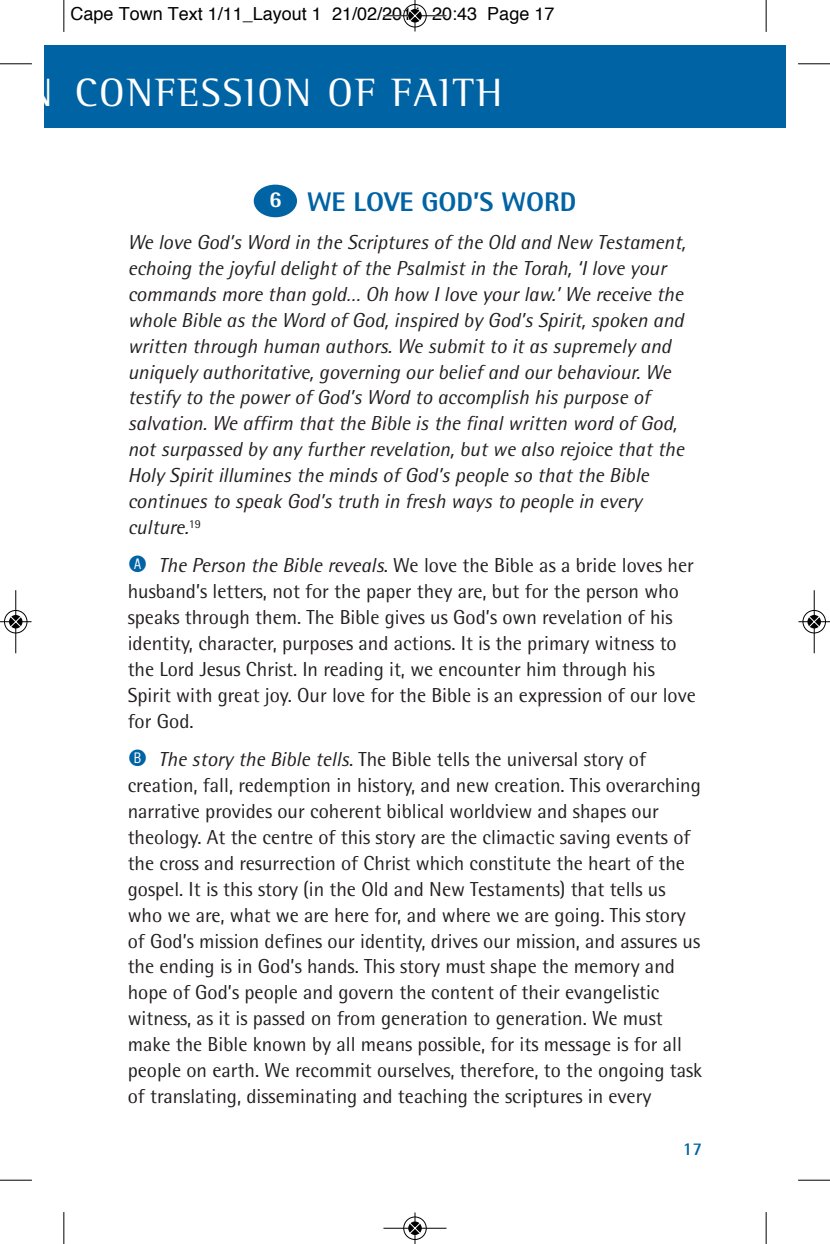
<style>
.page{position:relative;width:830px;height:1244px;background:#fff}
.page>*{position:absolute;margin:0;border:0;box-sizing:border-box;transform-origin:0 0}
.t1{font:40.5px "Rotis Semi Serif";letter-spacing:.05em;color:#fff}
.t2{font:800 27px "Rotis Semi Sans";color:#0063a4}
.t3{font:800 22.72px "Rotis Semi Sans";color:#fff}
.t4{font:20.25px/25.9px "Rotis Semi Sans";color:#231f20}
.t5{font:italic 20.25px/25.9px "Rotis Semi Sans";color:#231f20}
.t6{font:18px "Helvetica";color:#000}
.t7{font:700 18px "Rotis Semi Sans";color:#0063a4}
.s1{font-family:"Circle Frame Neg";font-size:22.5px;color:#0063a4}
.s2{font-style:italic}
</style>
<div class="page">
<div style="left:45px;top:45px;width:19px;height:83px;background:#0063a4"></div>
<div style="left:64px;top:45px;width:720px;height:83px;background:#0063a4"></div>
<div style="left:253px;top:185px;width:44px;height:32px;background:#0063a4;border-radius:50%"></div>
<hr style="left:63px;top:0;width:1px;height:32px;background:#000">
<hr style="left:0;top:63px;width:32px;height:1px;background:#000">
<hr style="left:765px;top:0;width:1px;height:32px;background:#000">
<hr style="left:797px;top:63px;width:32px;height:1px;background:#000">
<hr style="left:63px;top:1212px;width:1px;height:32px;background:#000">
<hr style="left:0;top:1180px;width:32px;height:1px;background:#000">
<hr style="left:765px;top:1212px;width:1px;height:32px;background:#000">
<hr style="left:797px;top:1180px;width:32px;height:1px;background:#000">
<div style="left:403px;top:4px;width:24px;height:24px;border:1px solid #fff;border-radius:50%"></div>
<hr style="left:383px;top:15px;width:63px;height:1px;background:#000">
<hr style="left:414px;top:0;width:1px;height:32px;background:#000">
<div style="left:403px;top:4px;width:23px;height:23px;border:1px solid #000;border-radius:50%"></div>
<svg style="left:408px;top:9px;width:13px;height:14px"></svg>
<svg style="left:409px;top:10px;width:11px;height:11px"></svg>
<div style="left:403px;top:1216px;width:24px;height:24px;border:1px solid #fff;border-radius:50%"></div>
<hr style="left:383px;top:1228px;width:63px;height:1px;background:#000">
<hr style="left:414px;top:1212px;width:1px;height:32px;background:#000">
<div style="left:403px;top:1216px;width:23px;height:23px;border:1px solid #000;border-radius:50%"></div>
<svg style="left:408px;top:1221px;width:13px;height:14px"></svg>
<svg style="left:409px;top:1222px;width:11px;height:12px"></svg>
<div style="left:4px;top:610px;width:24px;height:24px;border:1px solid #fff;border-radius:50%"></div>
<svg style="left:9px;top:614px;width:14px;height:15px"></svg>
<hr style="left:15px;top:590px;width:1px;height:63px;background:#000">
<hr style="left:0;top:621px;width:32px;height:1px;background:#000">
<div style="left:4px;top:610px;width:23px;height:23px;border:1px solid #000;border-radius:50%"></div>
<svg style="left:9px;top:615px;width:13px;height:13px"></svg>
<svg style="left:10px;top:616px;width:11px;height:11px"></svg>
<div style="left:801px;top:610px;width:24px;height:24px;border:1px solid #fff;border-radius:50%"></div>
<svg style="left:806px;top:614px;width:15px;height:15px"></svg>
<hr style="left:813px;top:590px;width:1px;height:63px;background:#000">
<hr style="left:798px;top:621px;width:31px;height:1px;background:#000">
<div style="left:802px;top:610px;width:23px;height:23px;border:1px solid #000;border-radius:50%"></div>
<svg style="left:807px;top:615px;width:13px;height:13px"></svg>
<svg style="left:808px;top:616px;width:11px;height:11px"></svg>
<p class="t6" style="left:71px;top:6px;width:485px">Cape Town Text 1/11_Layout 1 21/02/2011 20:43 Page 17</p>
<h1 class="t1" style="left:27px;top:79px;width:477px">N CONFESSION OF FAITH</h1>
<h2 class="t2" style="left:307px;top:192px;width:270px">WE LOVE GOD’S WORD</h2>
<p class="t5" style="left:128px;top:231px;width:559px">We love God’s Word in the Scriptures of the Old and New Testament, echoing the joyful delight of the Psalmist in the Torah, ‘I love your commands more than gold… Oh how I love your law.’ We receive the whole Bible as the Word of God, inspired by God’s Spirit, spoken and written through human authors. We submit to it as supremely and uniquely authoritative, governing our belief and our behaviour. We testify to the power of God’s Word to accomplish his purpose of salvation. We affirm that the Bible is the final written word of God, not surpassed by any further revelation, but we also rejoice that the Holy Spirit illumines the minds of God’s people so that the Bible continues to speak God’s truth in fresh ways to people in every culture.<sup>19</sup></p>
<p class="t4" style="left:128px;top:555px;width:569px"><span class="s1">A</span> <span class="s2">The Person the Bible reveals</span>. We love the Bible as a bride loves her husband’s letters, not for the paper they are, but for the person who speaks through them. The Bible gives us God’s own revelation of his identity, character, purposes and actions. It is the primary witness to the Lord Jesus Christ. In reading it, we encounter him through his Spirit with great joy. Our love for the Bible is an expression of our love for God.</p>
<p class="t4" style="left:128px;top:748px;width:575px"><span class="s1">B</span> <span class="s2">The story the Bible tells</span>. The Bible tells the universal story of creation, fall, redemption in history, and new creation. This overarching narrative provides our coherent biblical worldview and shapes our theology. At the centre of this story are the climactic saving events of the cross and resurrection of Christ which constitute the heart of the gospel. It is this story (in the Old and New Testaments) that tells us who we are, what we are here for, and where we are going. This story of God’s mission defines our identity, drives our mission, and assures us the ending is in God’s hands. This story must shape the memory and hope of God’s people and govern the content of their evangelistic witness, as it is passed on from generation to generation. We must make the Bible known by all means possible, for its message is for all people on earth. We recommit ourselves, therefore, to the ongoing task of translating, disseminating and teaching the scriptures in every</p>
<p class="t3" style="left:269px;top:191px;width:14px">6</p>
<p class="t7" style="left:682px;top:1142px;width:21px">17</p>
</div>
